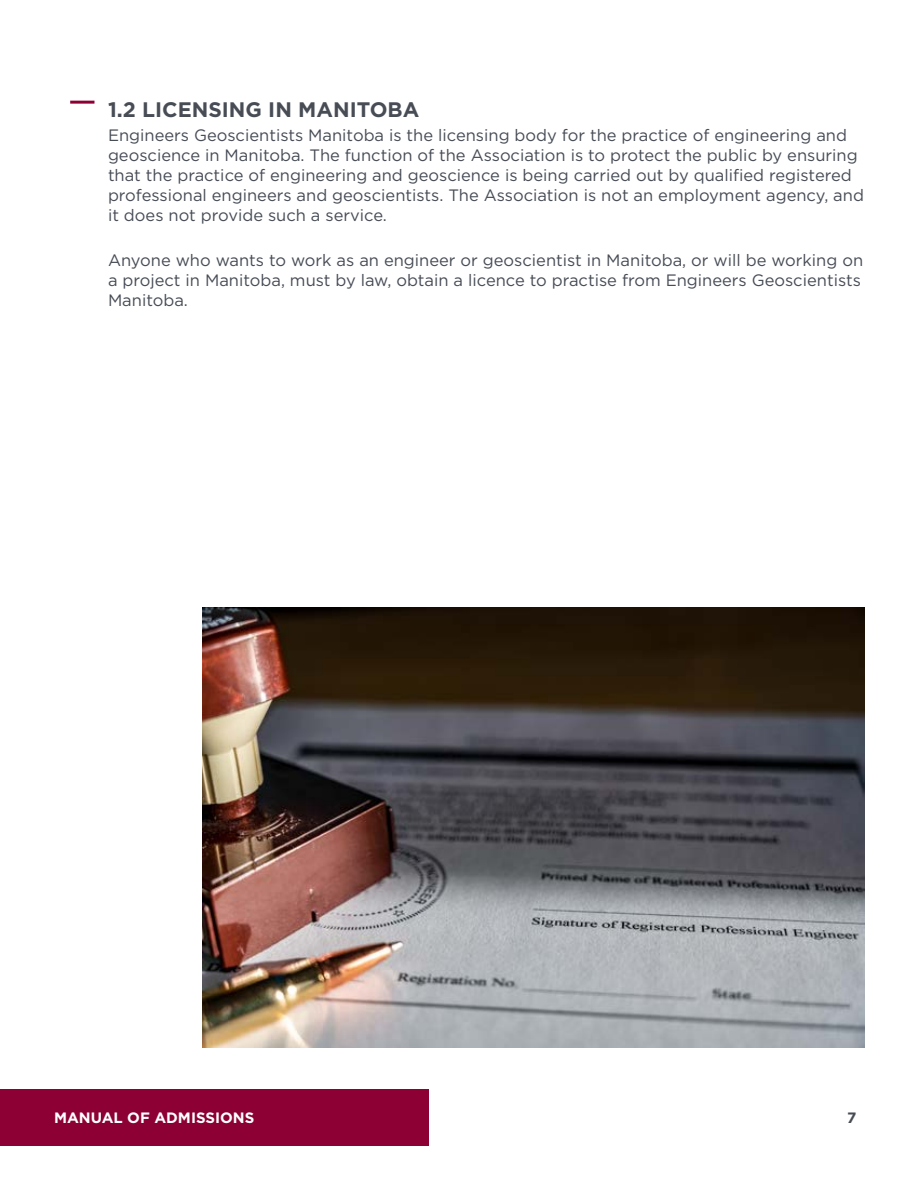
<style>
.page{position:relative;width:918px;height:1188px;background:#fff}
.page>*{position:absolute;margin:0;border:0;box-sizing:border-box;transform-origin:0 0}
.t1{font:700 21px "Gotham";color:#474c55}
.t2{font:16.5px/19.8px "Gotham";color:#474c55}
.t3{font:700 15px "Gotham";color:#fff}
.t4{font:700 15px "Gotham";color:#474c55}
</style>
<div class="page">
<div style="left:0;top:1089px;width:429px;height:57px;background:#8d0034"></div>
<hr style="left:70px;top:101px;width:24px;height:3px;background:#8d0034">
<img style="left:202px;top:608px;width:663px;height:440px">
<p class="t1" style="left:108px;top:96px;width:313px">1.2 LICENSING IN MANITOBA</p>
<p class="t2" style="left:108px;top:125px;width:758px">Engineers Geoscientists Manitoba is the licensing body for the practice of engineering and geoscience in Manitoba. The function of the Association is to protect the public by ensuring that the practice of engineering and geoscience is being carried out by qualified registered professional engineers and geoscientists. The Association is not an employment agency, and it does not provide such a service.</p>
<p class="t2" style="left:108px;top:250px;width:757px">Anyone who wants to work as an engineer or geoscientist in Manitoba, or will be working on a project in Manitoba, must by law, obtain a licence to practise from Engineers Geoscientists<br>Manitoba.</p>
<p class="t3" style="left:54px;top:1108px;width:202px">MANUAL OF ADMISSIONS</p>
<p class="t4" style="left:847px;top:1107px;width:11px">7</p>
</div>
